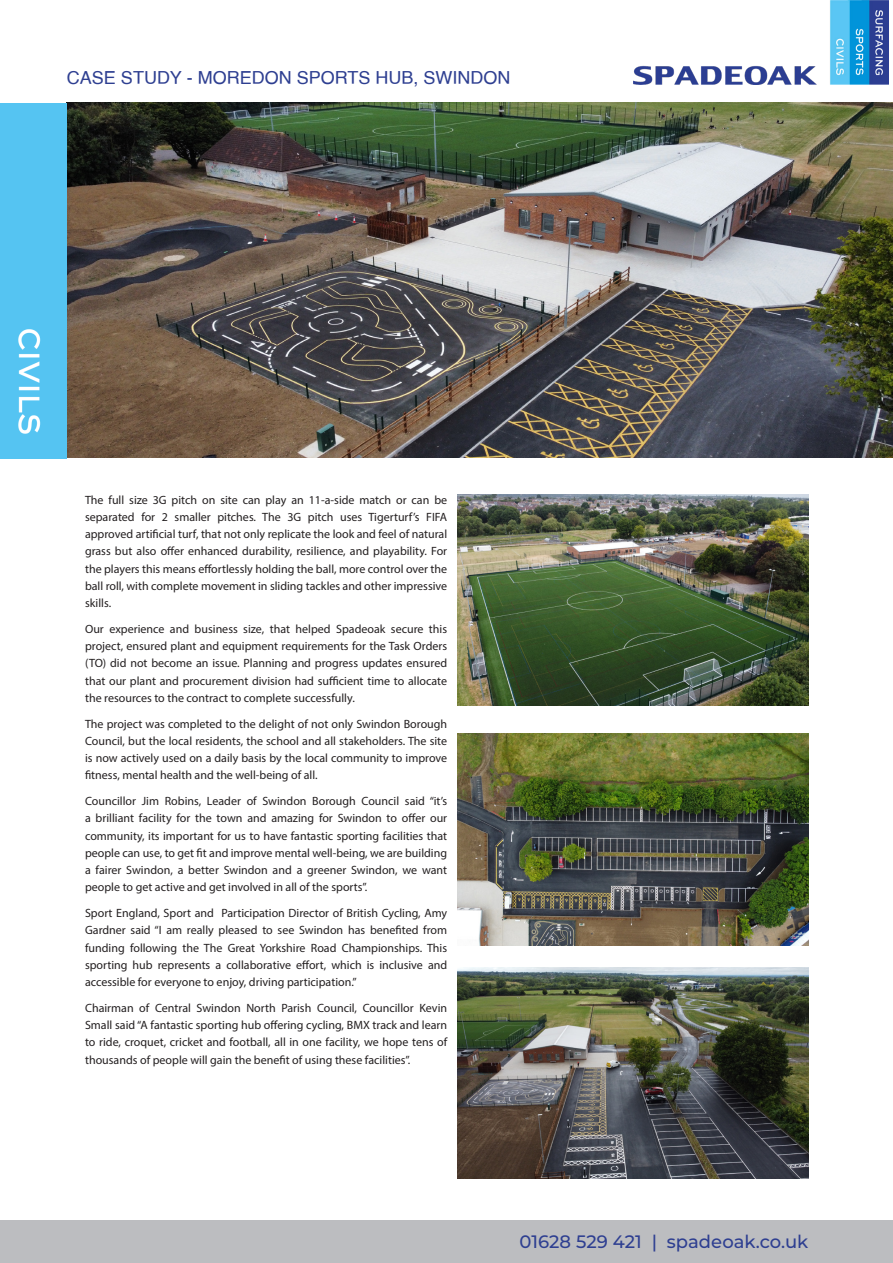
<style>
.page{position:relative;width:893px;height:1263px;background:#fff}
.page>*{position:absolute;margin:0;border:0;box-sizing:border-box;transform-origin:0 0}
.Intro_text{font:18px "Helvetica";color:#2e3f91}
.t1{font:500 18px "Montserrat";color:#2e3f91}
.Body_Copy{font:12px/17.2px "Myriad Pro";color:#231f20;text-align:justify}
</style>
<div class="page">
<img style="left:457px;top:494px;width:351px;height:211px">
<img style="left:67px;top:103px;width:826px;height:355px">
<img style="left:633px;top:0;width:255px;height:84px">
<div style="left:0;top:104px;width:67px;height:354px;background:#55c4f2"></div>
<img style="left:19px;top:329px;width:22px;height:104px">
<img style="left:457px;top:734px;width:351px;height:211px">
<img style="left:457px;top:967px;width:351px;height:211px">
<div style="left:0;top:1220px;width:893px;height:43px;background:#bcbdc0"></div>
<p class="Intro_text" style="left:67px;top:64px;width:445px">CASE STUDY - MOREDON SPORTS HUB, SWINDON</p>
<p class="Body_Copy" style="left:85px;top:491px;width:364px">The full size 3G pitch on site can play an 11-a-side match or can be separated for 2 smaller pitches. The 3G pitch uses Tigerturf’s FIFA approved artificial turf, that not only replicate the look and feel of natural grass but also offer enhanced durability, resilience, and playability. For the players this means effortlessly holding the ball, more control over the ball roll, with complete movement in sliding tackles and other impressive skills.</p>
<p class="Body_Copy" style="left:85px;top:620px;width:364px">Our experience and business size, that helped Spadeoak secure this project, ensured plant and equipment requirements for the Task Orders (TO) did not become an issue. Planning and progress updates ensured that our plant and procurement division had sufficient time to allocate the resources to the contract to complete successfully.</p>
<p class="Body_Copy" style="left:85px;top:715px;width:364px">The project was completed to the delight of not only Swindon Borough Council, but the local residents, the school and all stakeholders. The site is now actively used on a daily basis by the local community to improve fitness, mental health and the well-being of all.</p>
<p class="Body_Copy" style="left:85px;top:792px;width:364px">Councillor Jim Robins, Leader of Swindon Borough Council said “it’s a brilliant facility for the town and amazing for Swindon to offer our community, its important for us to have fantastic sporting facilities that people can use, to get fit and improve mental well-being, we are building a fairer Swindon, a better Swindon and a greener Swindon, we want people to get active and get involved in all of the sports”.</p>
<p class="Body_Copy" style="left:85px;top:904px;width:364px">Sport England, Sport and Participation Director of British Cycling, Amy Gardner said “I am really pleased to see Swindon has benefited from funding following the The Great Yorkshire Road Championships. This sporting hub represents a collaborative effort, which is inclusive and accessible for everyone to enjoy, driving participation.”</p>
<p class="Body_Copy" style="left:85px;top:999px;width:364px">Chairman of Central Swindon North Parish Council, Councillor Kevin Small said “A fantastic sporting hub offering cycling, BMX track and learn to ride, croquet, cricket and football, all in one facility, we hope tens of thousands of people will gain the benefit of using these facilities”.</p>
<p class="t1" style="left:519px;top:1229px;width:290px">01628 529 421 | spadeoak.co.uk</p>
</div>
